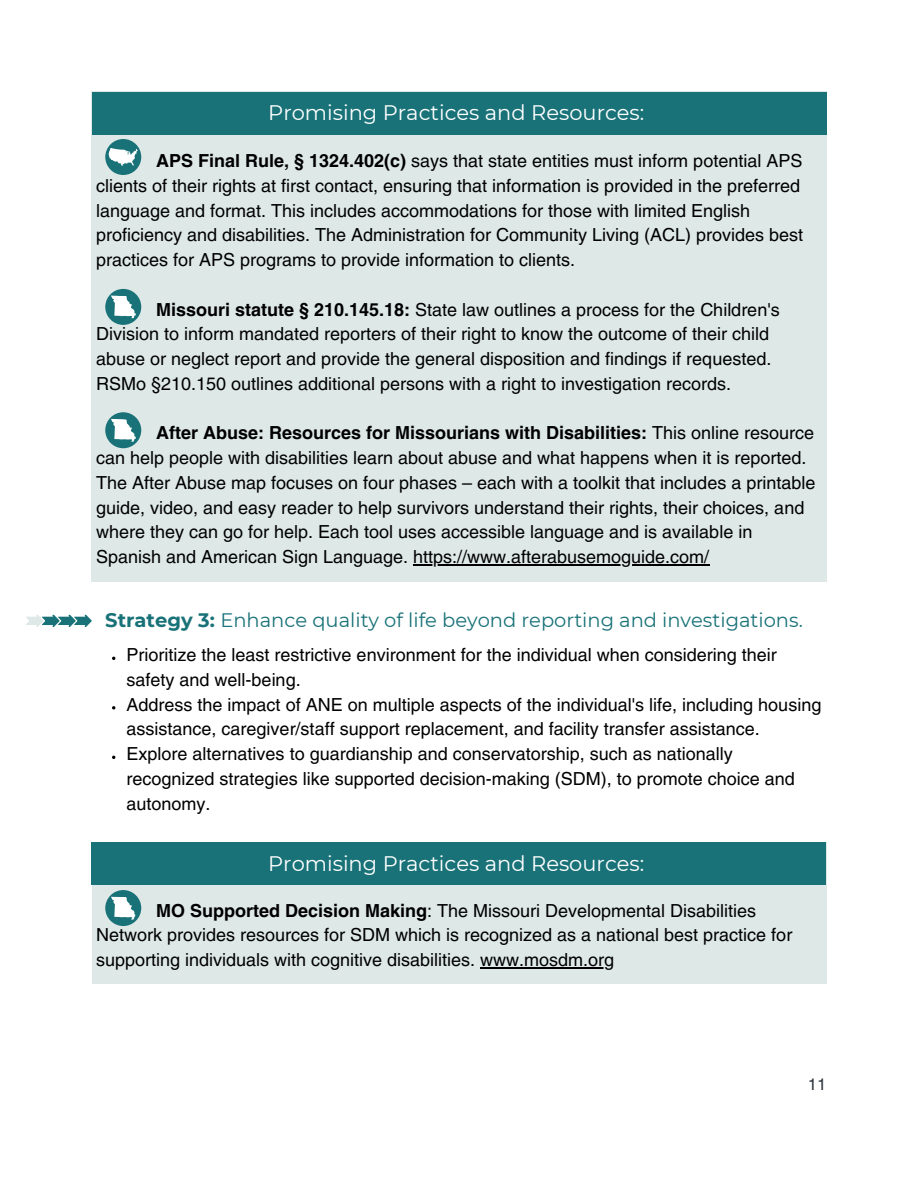
<style>
.page{position:relative;width:918px;height:1188px;background:#fff}
.page>*{position:absolute;margin:0;border:0;box-sizing:border-box;transform-origin:0 0}
.t1{font:21px "Montserrat";color:#fff}
.t2{font:19.5px "Montserrat";color:#197278}
.t3{font:18px/24.8px "Helvetica LT Pro";color:#000}
.t4{font:16.5px "Helvetica LT Pro";color:#303841}
.s1{font-weight:700}
</style>
<div class="page">
<svg style="left:112px;top:706px;width:3px;height:4px"></svg>
<div style="left:92px;top:92px;width:734px;height:490px;background:#dee8e7"></div>
<hr style="left:413px;top:564px;width:296px;height:1px;background:#000">
<div style="left:105px;top:289px;width:36px;height:36px;background:#197278;border-radius:50%"></div>
<svg style="left:111px;top:295px;width:26px;height:24px"></svg>
<div style="left:92px;top:842px;width:734px;height:142px;background:#dee8e7"></div>
<hr style="left:480px;top:967px;width:134px;height:1px;background:#000">
<div style="left:105px;top:890px;width:36px;height:36px;background:#197278;border-radius:50%"></div>
<svg style="left:111px;top:896px;width:26px;height:24px"></svg>
<div style="left:105px;top:412px;width:36px;height:36px;background:#197278;border-radius:50%"></div>
<svg style="left:111px;top:418px;width:26px;height:24px"></svg>
<svg style="left:26px;top:615px;width:66px;height:12px"></svg>
<div style="left:105px;top:139px;width:36px;height:36px;background:#197278;border-radius:50%"></div>
<svg style="left:109px;top:148px;width:29px;height:18px"></svg>
<div style="left:92px;top:92px;width:734px;height:43px;background:#197278"></div>
<div style="left:92px;top:842px;width:734px;height:43px;background:#197278"></div>
<h1 class="t1" style="left:268px;top:100px;width:378px">Promising Practices and Resources:</h1>
<p class="t3" style="left:96px;top:150px;width:709px;text-indent:60px"><span class="s1">APS Final Rule, § 1324.402(c)</span> says that state entities must inform potential APS clients of their rights at first contact, ensuring that information is provided in the preferred language and format. This includes accommodations for those with limited English proficiency and disabilities. The Administration for Community Living (ACL) provides best practices for APS programs to provide information to clients.</p>
<h1 class="t3" style="left:96px;top:299px;width:685px;text-indent:60px"><span class="s1">Missouri statute § 210.145.18:</span> State law outlines a process for the Children's Division to inform mandated reporters of their right to know the outcome of their child abuse or neglect report and provide the general disposition and findings if requested.<br>RSMo §210.150 outlines additional persons with a right to investigation records.</h1>
<p class="t3" style="left:96px;top:422px;width:721px;text-indent:60px"><span class="s1">After Abuse: Resources for Missourians with Disabilities:</span> This online resource can help people with disabilities learn about abuse and what happens when it is reported.<br>The After Abuse map focuses on four phases – each with a toolkit that includes a printable guide, video, and easy reader to help survivors understand their rights, their choices, and where they can go for help. Each tool uses accessible language and is available in Spanish and American Sign Language. https://www.afterabusemoguide.com/</p>
<p class="t2" style="left:105px;top:609px;width:699px"><span class="s1">Strategy 3:</span> Enhance quality of life beyond reporting and investigations.</p>
<p class="t3" style="left:127px;top:644px;width:652px">Prioritize the least restrictive environment for the individual when considering their safety and well-being.</p>
<h2 class="t3" style="left:127px;top:694px;width:696px">Address the impact of ANE on multiple aspects of the individual's life, including housing assistance, caregiver/staff support replacement, and facility transfer assistance.</h2>
<p class="t3" style="left:127px;top:743px;width:670px">Explore alternatives to guardianship and conservatorship, such as nationally recognized strategies like supported decision-making (SDM), to promote choice and autonomy.</p>
<h2 class="t1" style="left:268px;top:850px;width:378px">Promising Practices and Resources:</h2>
<h1 class="t3" style="left:96px;top:900px;width:698px;text-indent:60px"><span class="s1">MO Supported Decision Making</span>: The Missouri Developmental Disabilities<br>Network provides resources for SDM which is recognized as a national best practice for supporting individuals with cognitive disabilities. www.mosdm.org</h1>
<p class="t4" style="left:808px;top:1078px;width:20px">11</p>
</div>
